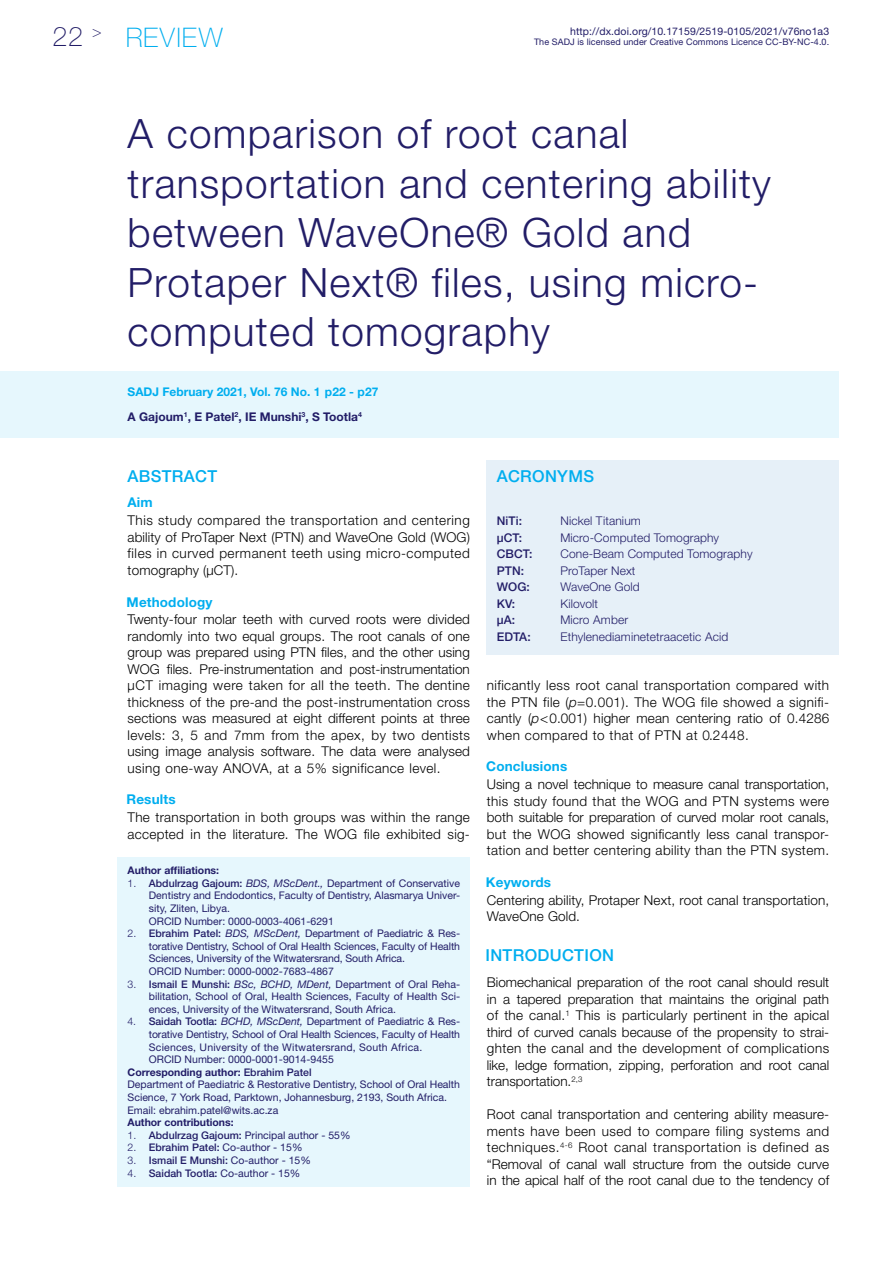
<style>
.page{position:relative;width:893px;height:1263px;background:#fff}
.page>*{position:absolute;margin:0;border:0;box-sizing:border-box;transform-origin:0 0}
.Title_RC_74_9{font:300 40.5px/49.5px "Helvetica Neue LT Std";letter-spacing:.03em;color:#221d67}
.t1{font:100 27px "Helvetica Neue LT Std";letter-spacing:.045em;color:#00aeef}
.Text_Header_RC_74_5{font:500 16.5px "Helvetica Neue LT Std";letter-spacing:.02em;color:#00aeef}
.Article_Text_Header{font:500 16.5px "Helvetica Neue LT Std";letter-spacing:.02em;color:#00aeef}
.Text_Body_RC_74_5{font:300 13.5px/16.5px "Helvetica Neue LT Std";letter-spacing:.02em;color:#000;text-align:justify}
.Text_SubHeader_RC_74{font:700 13.5px "Helvetica Neue LT Std";letter-spacing:.01em;color:#00aeef}
.Acronyms_Body_RC_74{font:300 12px "Helvetica Neue LT Std";letter-spacing:.01em;color:#221d67}
.Article_AuthorName{font:700 12px "Helvetica Neue LT Std";color:#221d67}
.Article_JournalName{font:700 12px "Helvetica Neue LT Std";color:#00aeef}
.Acronyms_Body_RC_74-2{font:500 12px "Helvetica Neue LT Std";letter-spacing:.01em;color:#221d67}
.AuthorAffiliations_R{font:10.5px/12.6px "Helvetica Neue LT Std";color:#221d67;text-align:justify}
.t2{font:500 10.5px "Helvetica Neue LT Std";color:#221d67}
.AuthorAffiliations_R-2{font:700 10.5px "Helvetica Neue LT Std";color:#221d67}
.Header_WebNumber{font:10.5px "Helvetica Neue LT Std";letter-spacing:.01em;color:#221d67}
.Header_WebNumber-2{font:9px "Helvetica Neue LT Std";letter-spacing:.01em;color:#221d67}
.s1{color:#221d67}
.s2{font-weight:300}
.s3{font-weight:500}
.s4{font-style:italic}
.s5{font-weight:400}
</style>
<div class="page">
<div style="left:118px;top:857px;width:352px;height:329px;background:#e6f7fd"></div>
<div style="left:487px;top:461px;width:352px;height:194px;background:#e6f0f8"></div>
<div style="left:0;top:371px;width:839px;height:67px;background:#e6f7fd"></div>
<h2 class="t1" style="left:53px;top:22px;width:172px"><span class="s1">22</span> <sup>&gt;</sup> REVIEW</h2>
<p class="Header_WebNumber" style="left:570px;top:25px;width:261px">http://dx.doi.org/10.17159/2519-0105/2021/v76no1a3</p>
<p class="Header_WebNumber-2" style="left:534px;top:37px;width:297px">The SADJ is licensed under Creative Commons Licence CC-BY-NC-4.0.</p>
<p class="Title_RC_74_9" style="left:128px;top:108px;width:645px">A comparison of root canal transportation and centering ability between WaveOne® Gold and<br>Protaper Next® files, using micro&shy;computed tomography</p>
<p class="Article_JournalName" style="left:128px;top:385px;width:252px">SADJ February 2021, Vol. 76 No. 1 p22 - p27</p>
<p class="Article_AuthorName" style="left:128px;top:410px;width:236px">A Gajoum<sup>1</sup>, E Patel<sup>2</sup>, IE Munshi<sup>3</sup>, S Tootla<sup>4</sup></p>
<p class="Text_Header_RC_74_5" style="left:128px;top:466px;width:91px">ABSTRACT</p>
<p class="Text_SubHeader_RC_74" style="left:128px;top:494px;width:27px">Aim</p>
<p class="Text_Body_RC_74_5" style="left:128px;top:512px;width:344px">This study compared the transportation and centering ability of ProTaper Next (PTN) and WaveOne Gold (WOG) files in curved permanent teeth using micro-computed tomography (µCT).</p>
<p class="Text_Body_RC_74_5" style="left:128px;top:611px;width:344px">Twenty-four molar teeth with curved roots were divided randomly into two equal groups. The root canals of one group was prepared using PTN files, and the other using WOG files. Pre-instrumentation and post-instrumentation µCT imaging were taken for all the teeth. The dentine thickness of the pre-and the post-instrumentation cross sections was measured at eight different points at three levels: 3, 5 and 7mm from the apex, by two dentists using image analysis software. The data were analysed using one-way ANOVA, at a 5% significance level.</p>
<p class="Text_Body_RC_74_5" style="left:128px;top:809px;width:344px">The transportation in both groups was within the range accepted in the literature. The WOG file exhibited sig-</p>
<p class="Text_SubHeader_RC_74" style="left:127px;top:593px;width:87px">Methodology</p>
<p class="Text_SubHeader_RC_74" style="left:127px;top:791px;width:51px">Results</p>
<p class="AuthorAffiliations_R-2" style="left:128px;top:864px;width:93px">Author affiliations:</p>
<p class="AuthorAffiliations_R" style="left:149px;top:876px;width:313px;text-indent:-21px"><span class="s2">1.</span> <span class="s3">Abdulrzag Gajoum:</span> <span class="s4">BDS, MScDent.,</span> Department of Conservative Dentistry and Endodontics, Faculty of Dentistry, Alasmarya Univer&shy;sity, Zliten, Libya.</p>
<p class="AuthorAffiliations_R" style="left:149px;top:914px;width:187px">ORCID Number: 0000-0003-4061-6291</p>
<p class="AuthorAffiliations_R" style="left:149px;top:927px;width:313px;text-indent:-21px"><span class="s2">2.</span> <span class="s3">Ebrahim Patel:</span> <span class="s4">BDS, MScDent,</span> Department of Paediatric &amp; Res&shy;torative Dentistry, School of Oral Health Sciences, Faculty of Health Sciences, University of the Witwatersrand, South Africa.</p>
<p class="AuthorAffiliations_R" style="left:149px;top:965px;width:187px">ORCID Number: 0000-0002-7683-4867</p>
<p class="AuthorAffiliations_R" style="left:149px;top:977px;width:313px;text-indent:-21px"><span class="s2">3.</span> <span class="s3">Ismail E Munshi:</span> <span class="s4">BSc, BCHD, MDent,</span> Department of Oral Reha&shy;bilitation, School of Oral, Health Sciences, Faculty of Health Sci&shy;ences, University of the Witwatersrand, South Africa.</p>
<p class="AuthorAffiliations_R" style="left:149px;top:1015px;width:313px;text-indent:-21px"><span class="s2">4.</span> <span class="s3">Saidah Tootla:</span> <span class="s4">BCHD, MScDent,</span> Department of Paediatric &amp; Res&shy;torative Dentistry, School of Oral Health Sciences, Faculty of Health Sciences, University of the Witwatersrand, South Africa.</p>
<p class="AuthorAffiliations_R" style="left:149px;top:1053px;width:187px">ORCID Number: 0000-0001-9014-9455</p>
<p class="AuthorAffiliations_R-2" style="left:128px;top:1065px;width:185px">Corresponding author: <span class="s3">Ebrahim Patel</span></p>
<p class="AuthorAffiliations_R" style="left:128px;top:1078px;width:334px">Department of Paediatric &amp; Restorative Dentistry, School of Oral Health<br>Science, 7 York Road, Parktown, Johannesburg, 2193, South Africa.</p>
<p class="AuthorAffiliations_R" style="left:128px;top:1103px;width:152px">Email: ebrahim.patel@wits.ac.za</p>
<p class="AuthorAffiliations_R-2" style="left:128px;top:1116px;width:108px">Author contributions:</p>
<p class="AuthorAffiliations_R" style="left:128px;top:1128px;width:224px"><span class="s2">1.</span> <span class="s3">Abdulrzag Gajoum:</span> Principal author - 55%</p>
<p class="t2" style="left:128px;top:1141px;width:176px"><span class="s2">2.</span> Ebrahim Patel: <span class="s5">Co-author - 15%</span></p>
<p class="t2" style="left:128px;top:1154px;width:185px"><span class="s2">3.</span> Ismail E Munshi: <span class="s5">Co-author - 15%</span></p>
<p class="t2" style="left:128px;top:1166px;width:174px"><span class="s2">4.</span> Saidah Tootla: <span class="s5">Co-author - 15%</span></p>
<p class="Article_Text_Header" style="left:497px;top:466px;width:99px">ACRONYMS</p>
<p class="Acronyms_Body_RC_74-2" style="left:497px;top:514px;width:27px">NiTi:</p>
<p class="Acronyms_Body_RC_74" style="left:560px;top:514px;width:82px">Nickel Titanium</p>
<p class="Acronyms_Body_RC_74-2" style="left:497px;top:530px;width:27px">µCT:</p>
<p class="Acronyms_Body_RC_74" style="left:560px;top:530px;width:160px">Micro-Computed Tomography</p>
<p class="Acronyms_Body_RC_74-2" style="left:497px;top:547px;width:37px">CBCT:</p>
<p class="Acronyms_Body_RC_74" style="left:560px;top:547px;width:194px">Cone-Beam Computed Tomography</p>
<p class="Acronyms_Body_RC_74-2" style="left:497px;top:563px;width:29px">PTN:</p>
<p class="Acronyms_Body_RC_74" style="left:560px;top:563px;width:77px">ProTaper Next</p>
<p class="Acronyms_Body_RC_74-2" style="left:497px;top:580px;width:35px">WOG:</p>
<p class="Acronyms_Body_RC_74" style="left:560px;top:580px;width:81px">WaveOne Gold</p>
<p class="Acronyms_Body_RC_74-2" style="left:497px;top:596px;width:20px">KV:</p>
<p class="Acronyms_Body_RC_74" style="left:560px;top:596px;width:39px">Kilovolt</p>
<p class="Acronyms_Body_RC_74-2" style="left:497px;top:613px;width:20px">µA:</p>
<p class="Acronyms_Body_RC_74" style="left:560px;top:613px;width:69px">Micro Amber</p>
<p class="Acronyms_Body_RC_74-2" style="left:497px;top:629px;width:36px">EDTA:</p>
<p class="Acronyms_Body_RC_74" style="left:560px;top:629px;width:169px">Ethylenediaminetetraacetic Acid</p>
<p class="Text_Body_RC_74_5" style="left:487px;top:677px;width:344px">nificantly less root canal transportation compared with the PTN file (<span class="s4">p</span>=0.001). The WOG file showed a signifi&shy;cantly (<span class="s4">p</span>&lt;0.001) higher mean centering ratio of 0.4286 when compared to that of PTN at 0.2448.</p>
<p class="Text_Body_RC_74_5" style="left:487px;top:776px;width:344px">Using a novel technique to measure canal transportation, this study found that the WOG and PTN systems were both suitable for preparation of curved molar root canals, but the WOG showed significantly less canal transpor&shy;tation and better centering ability than the PTN system.</p>
<p class="Text_Body_RC_74_5" style="left:487px;top:891px;width:344px">Centering ability, Protaper Next, root canal transportation,<br>WaveOne Gold.</p>
<p class="Text_SubHeader_RC_74" style="left:486px;top:758px;width:83px">Conclusions</p>
<p class="Text_SubHeader_RC_74" style="left:486px;top:873px;width:67px">Keywords</p>
<p class="Text_Header_RC_74_5" style="left:485px;top:945px;width:130px">INTRODUCTION</p>
<p class="Text_Body_RC_74_5" style="left:487px;top:974px;width:344px">Biomechanical preparation of the root canal should result in a tapered preparation that maintains the original path of the canal.<sup>1</sup> This is particularly pertinent in the apical third of curved canals because of the propensity to strai&shy;ghten the canal and the development of complications like, ledge formation, zipping, perforation and root canal transportation.<sup>2,3</sup></p>
<p class="Text_Body_RC_74_5" style="left:487px;top:1106px;width:344px">Root canal transportation and centering ability measure&shy;ments have been used to compare filing systems and techniques.<sup>4-6</sup> Root canal transportation is defined as “Removal of canal wall structure from the outside curve in the apical half of the root canal due to the tendency of</p>
</div>
